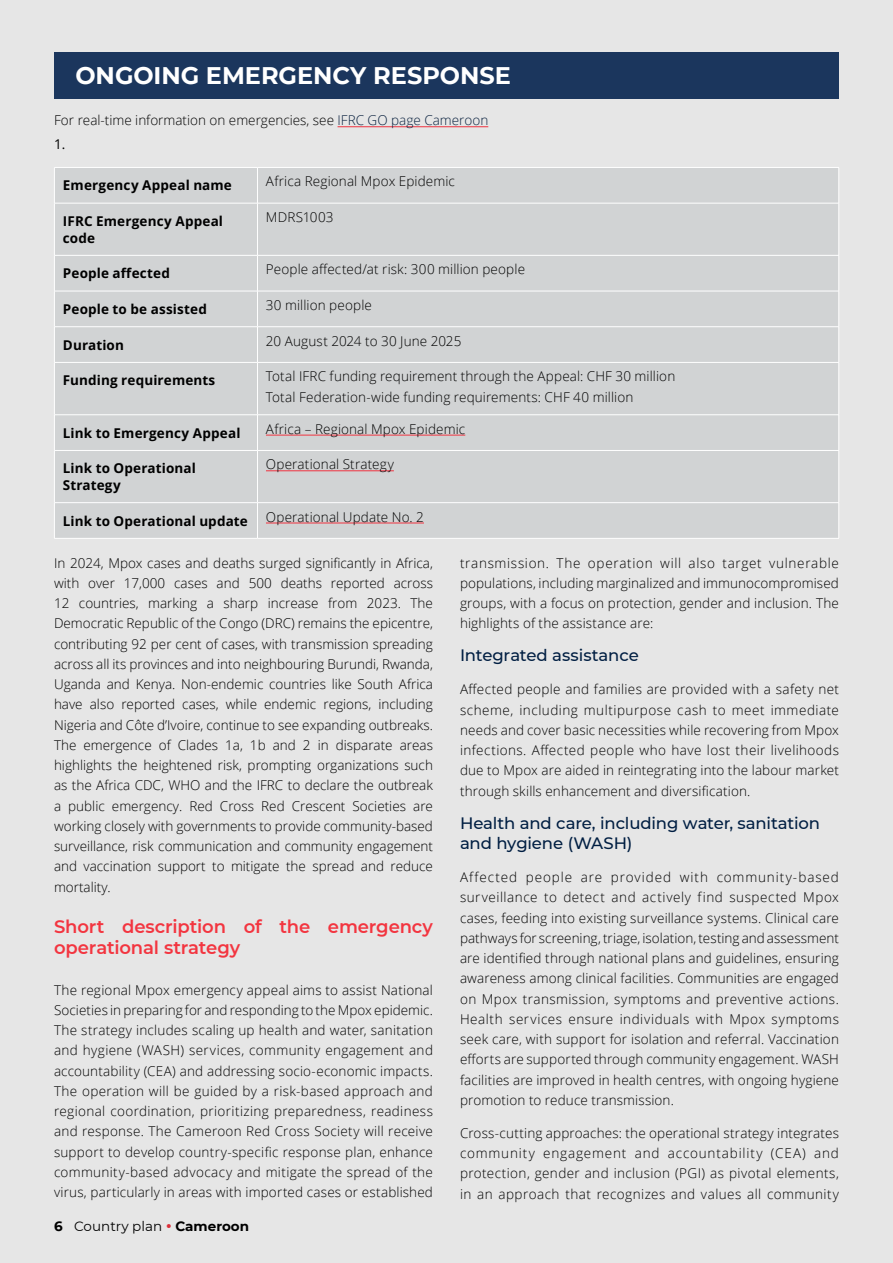
<style>
.page{position:relative;width:893px;height:1263px;background:#e6e6e6}
.page>*{position:absolute;margin:0;border:0;box-sizing:border-box;transform-origin:0 0}
.t1{font:700 24px "Montserrat";color:#fff}
.t2{font:600 18px/21px "Montserrat";letter-spacing:-.005em;color:#f33540}
.t3{font:500 16.5px/20.2px "Montserrat";letter-spacing:-.01em;color:#001e42}
.t4{font:300 13.5px/20.2px "Open Sans";letter-spacing:.01em;color:#000;text-align:justify}
.t5{font:700 13.5px/16.5px "Open Sans";letter-spacing:.01em;color:#000}
.t6{font:13.5px "Montserrat";color:#000}
.s1{color:#0b223f}
.s2{font-weight:400}
.s3{font-weight:700}
.s4{color:#f33540}
</style>
<div class="page">
<div style="left:54px;top:52px;width:785px;height:46px;background:#1b365d"></div>
<hr style="left:338px;top:126px;width:150px;height:1px;background:#ef3340">
<div style="left:55px;top:168px;width:783px;height:370px;background:#d1d3d4"></div>
<hr style="left:257px;top:168px;width:1px;height:35px;background:#fff">
<hr style="left:54px;top:203px;width:203px;height:1px;background:#fff">
<hr style="left:257px;top:203px;width:582px;height:1px;background:#fff">
<hr style="left:257px;top:203px;width:1px;height:52px;background:#fff">
<hr style="left:54px;top:255px;width:203px;height:1px;background:#fff">
<hr style="left:257px;top:255px;width:582px;height:1px;background:#fff">
<hr style="left:257px;top:255px;width:1px;height:36px;background:#fff">
<hr style="left:54px;top:291px;width:203px;height:1px;background:#fff">
<hr style="left:257px;top:291px;width:582px;height:1px;background:#fff">
<hr style="left:257px;top:291px;width:1px;height:36px;background:#fff">
<hr style="left:54px;top:326px;width:203px;height:1px;background:#fff">
<hr style="left:257px;top:326px;width:582px;height:1px;background:#fff">
<hr style="left:257px;top:327px;width:1px;height:35px;background:#fff">
<hr style="left:54px;top:362px;width:203px;height:1px;background:#fff">
<hr style="left:257px;top:362px;width:582px;height:1px;background:#fff">
<hr style="left:257px;top:363px;width:1px;height:52px;background:#fff">
<hr style="left:257px;top:415px;width:1px;height:35px;background:#fff">
<hr style="left:257px;top:451px;width:1px;height:51px;background:#fff">
<hr style="left:257px;top:503px;width:1px;height:35px;background:#fff">
<hr style="left:54px;top:167px;width:203px;height:1px;background:#fff">
<hr style="left:54px;top:168px;width:1px;height:35px;background:#fff">
<hr style="left:257px;top:167px;width:582px;height:1px;background:#fff">
<hr style="left:838px;top:168px;width:1px;height:35px;background:#fff">
<hr style="left:54px;top:203px;width:1px;height:52px;background:#fff">
<hr style="left:838px;top:203px;width:1px;height:52px;background:#fff">
<hr style="left:54px;top:255px;width:1px;height:36px;background:#fff">
<hr style="left:838px;top:255px;width:1px;height:36px;background:#fff">
<hr style="left:54px;top:291px;width:1px;height:36px;background:#fff">
<hr style="left:838px;top:291px;width:1px;height:36px;background:#fff">
<hr style="left:54px;top:327px;width:1px;height:35px;background:#fff">
<hr style="left:838px;top:327px;width:1px;height:35px;background:#fff">
<hr style="left:54px;top:363px;width:1px;height:52px;background:#fff">
<hr style="left:838px;top:363px;width:1px;height:52px;background:#fff">
<hr style="left:54px;top:414px;width:203px;height:1px;background:#fff">
<hr style="left:54px;top:415px;width:1px;height:35px;background:#fff">
<hr style="left:257px;top:414px;width:582px;height:1px;background:#fff">
<hr style="left:838px;top:415px;width:1px;height:35px;background:#fff">
<hr style="left:54px;top:450px;width:203px;height:1px;background:#fff">
<hr style="left:54px;top:451px;width:1px;height:51px;background:#fff">
<hr style="left:257px;top:450px;width:582px;height:1px;background:#fff">
<hr style="left:838px;top:451px;width:1px;height:51px;background:#fff">
<hr style="left:54px;top:502px;width:203px;height:1px;background:#fff">
<hr style="left:54px;top:503px;width:1px;height:35px;background:#fff">
<hr style="left:257px;top:502px;width:582px;height:1px;background:#fff">
<hr style="left:838px;top:503px;width:1px;height:35px;background:#fff">
<hr style="left:54px;top:538px;width:203px;height:1px;background:#fff">
<hr style="left:257px;top:538px;width:582px;height:1px;background:#fff">
<hr style="left:266px;top:435px;width:199px;height:1px;background:#ef3340">
<hr style="left:266px;top:470px;width:128px;height:1px;background:#ef3340">
<hr style="left:266px;top:523px;width:158px;height:1px;background:#ef3340">
<h1 class="t1" style="left:75px;top:58px;width:437px">ONGOING EMERGENCY RESPONSE</h1>
<p class="t4" style="left:54px;top:108px;width:436px;line-height:23.2px">For real-time information on emergencies, see <span class="s1">IFRC GO page Cameroon<br></span><span class="s2">1.</span></p>
<p class="t5" style="left:63px;top:177px;width:170px">Emergency Appeal name</p>
<p class="t4" style="left:266px;top:171px;width:191px">Africa Regional Mpox Epidemic</p>
<p class="t5" style="left:63px;top:213px;width:162px">IFRC Emergency Appeal code</p>
<p class="t4" style="left:266px;top:207px;width:69px">MDRS1003</p>
<p class="t5" style="left:63px;top:265px;width:109px">People affected</p>
<p class="t4" style="left:266px;top:259px;width:261px">People affected/at risk: 300 million people</p>
<p class="t5" style="left:63px;top:300px;width:146px">People to be assisted</p>
<p class="t4" style="left:266px;top:294px;width:107px">30 million people</p>
<p class="t5" style="left:63px;top:336px;width:63px">Duration</p>
<p class="t4" style="left:266px;top:330px;width:197px">20 August 2024 to 30 June 2025</p>
<p class="t5" style="left:63px;top:372px;width:154px">Funding requirements</p>
<p class="t4" style="left:266px;top:366px;width:411px;line-height:20.7px">Total IFRC funding requirement through the Appeal: CHF 30 million<br>Total Federation-wide funding requirements: CHF 40 million</p>
<p class="t5" style="left:63px;top:424px;width:179px">Link to Emergency Appeal</p>
<p class="t4" style="left:266px;top:418px;width:201px">Africa – Regional Mpox Epidemic</p>
<p class="t5" style="left:63px;top:460px;width:134px">Link to Operational<br>Strategy</p>
<p class="t4" style="left:266px;top:454px;width:129px">Operational Strategy</p>
<p class="t5" style="left:63px;top:512px;width:186px">Link to Operational update</p>
<p class="t4" style="left:266px;top:506px;width:159px">Operational Update No. 2</p>
<p class="t4" style="left:54px;top:552px;width:380px">In 2024, Mpox cases and deaths surged significantly in Africa, with over 17,000 cases and 500 deaths reported across 12 countries, marking a sharp increase from 2023. The Democratic Republic of the Congo (DRC) remains the epicentre, contributing 92 per cent of cases, with transmission spreading across all its provinces and into neighbouring Burundi, Rwanda, Uganda and Kenya. Non-endemic countries like South Africa have also reported cases, while endemic regions, including Nigeria and Côte d’Ivoire, continue to see expanding outbreaks.<br>The emergence of Clades 1a, 1b and 2 in disparate areas highlights the heightened risk, prompting organizations such as the Africa CDC, WHO and the IFRC to declare the outbreak a public emergency. Red Cross Red Crescent Societies are working closely with governments to provide community-based surveillance, risk communication and community engagement and vaccination support to mitigate the spread and reduce mortality.</p>
<h2 class="t2" style="left:54px;top:915px;width:380px">Short description of the emergency operational strategy</h2>
<p class="t4" style="left:54px;top:979px;width:381px">The regional Mpox emergency appeal aims to assist National Societies in preparing for and responding to the Mpox epidemic.<br>The strategy includes scaling up health and water, sanitation and hygiene (WASH) services, community engagement and accountability (CEA) and addressing socio-economic impacts.<br>The operation will be guided by a risk-based approach and regional coordination, prioritizing preparedness, readiness and response. The Cameroon Red Cross Society will receive support to develop country-specific response plan, enhance community-based advocacy and mitigate the spread of the virus, particularly in areas with imported cases or established</p>
<p class="t4" style="left:460px;top:552px;width:380px">transmission. The operation will also target vulnerable populations, including marginalized and immunocompromised groups, with a focus on protection, gender and inclusion. The highlights of the assistance are:</p>
<p class="t3" style="left:460px;top:645px;width:180px">Integrated assistance</p>
<p class="t4" style="left:460px;top:679px;width:380px">Affected people and families are provided with a safety net scheme, including multipurpose cash to meet immediate needs and cover basic necessities while recovering from Mpox infections. Affected people who have lost their livelihoods due to Mpox are aided in reintegrating into the labour market through skills enhancement and diversification.</p>
<p class="t3" style="left:460px;top:812px;width:362px">Health and care, including water, sanitation and hygiene (WASH)</p>
<p class="t4" style="left:460px;top:867px;width:381px">Affected people are provided with community-based surveillance to detect and actively find suspected Mpox cases, feeding into existing surveillance systems. Clinical care pathways for screening, triage, isolation, testing and assessment are identified through national plans and guidelines, ensuring awareness among clinical facilities. Communities are engaged on Mpox transmission, symptoms and preventive actions.<br>Health services ensure individuals with Mpox symptoms seek care, with support for isolation and referral. Vaccination efforts are supported through community engagement. WASH facilities are improved in health centres, with ongoing hygiene promotion to reduce transmission.</p>
<p class="t4" style="left:460px;top:1122px;width:381px">Cross-cutting approaches: the operational strategy integrates community engagement and accountability (CEA) and protection, gender and inclusion (PGI) as pivotal elements, in an approach that recognizes and values all community</p>
<p class="t6" style="left:54px;top:1217px;width:196px"><span class="s3">6</span> Country plan <span class="s4">•</span> <span class="s3">Cameroon</span></p>
</div>
